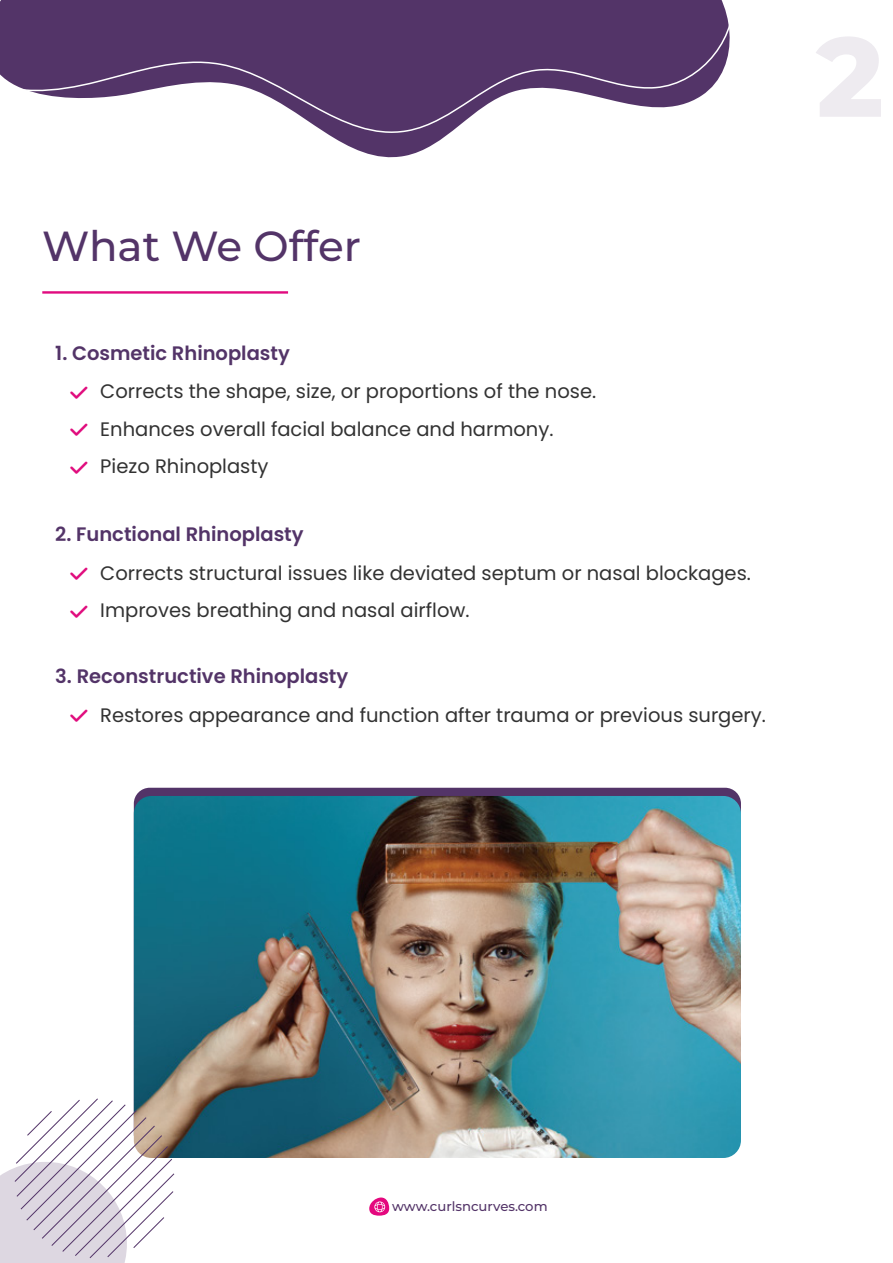
<style>
.page{position:relative;width:893px;height:1263px;background:#fff}
.page>*{position:absolute;margin:0;border:0;box-sizing:border-box;transform-origin:0 0}
.t1{font:500 42px "Montserrat";color:#533468}
.t2{font:19.5px/37.5px "Poppins";color:#323232}
.t3{font:600 19.5px "Poppins";color:#533468}
.t4{font:500 13.2px "Montserrat";color:#533468}
</style>
<div class="page">
<svg style="left:369px;top:1197px;width:20px;height:18px"></svg>
<svg style="left:341px;top:142px;width:96px;height:16px;fill:#533468"></svg>
<svg style="left:0;top:0;width:730px;height:142px"></svg>
<div style="left:134px;top:788px;width:607px;height:362px;background:#533468;border-radius:16px"></div>
<img style="left:134px;top:796px;width:607px;height:362px">
<hr style="left:42px;top:291px;width:246px;height:3px;background:#e10b7f">
<svg style="left:0;top:1099px;width:174px;height:164px"></svg>
<h1 class="t1" style="left:42px;top:218px;width:320px">What We Offer</h1>
<p class="t3" style="left:55px;top:342px;width:236px">1. Cosmetic Rhinoplasty</p>
<p class="t2" style="left:100px;top:373px;width:497px">Corrects the shape, size, or proportions of the nose.<br>Enhances overall facial balance and harmony.<br>Piezo Rhinoplasty</p>
<p class="t3" style="left:55px;top:523px;width:250px">2. Functional Rhinoplasty</p>
<p class="t2" style="left:100px;top:554px;width:652px">Corrects structural issues like deviated septum or nasal blockages.<br>Improves breathing and nasal airflow.</p>
<p class="t3" style="left:55px;top:665px;width:295px">3. Reconstructive Rhinoplasty</p>
<p class="t2" style="left:100px;top:696px;width:667px">Restores appearance and function after trauma or previous surgery.</p>
<p class="t4" style="left:392px;top:1197px;width:157px">www.curlsncurves.com</p>
</div>
